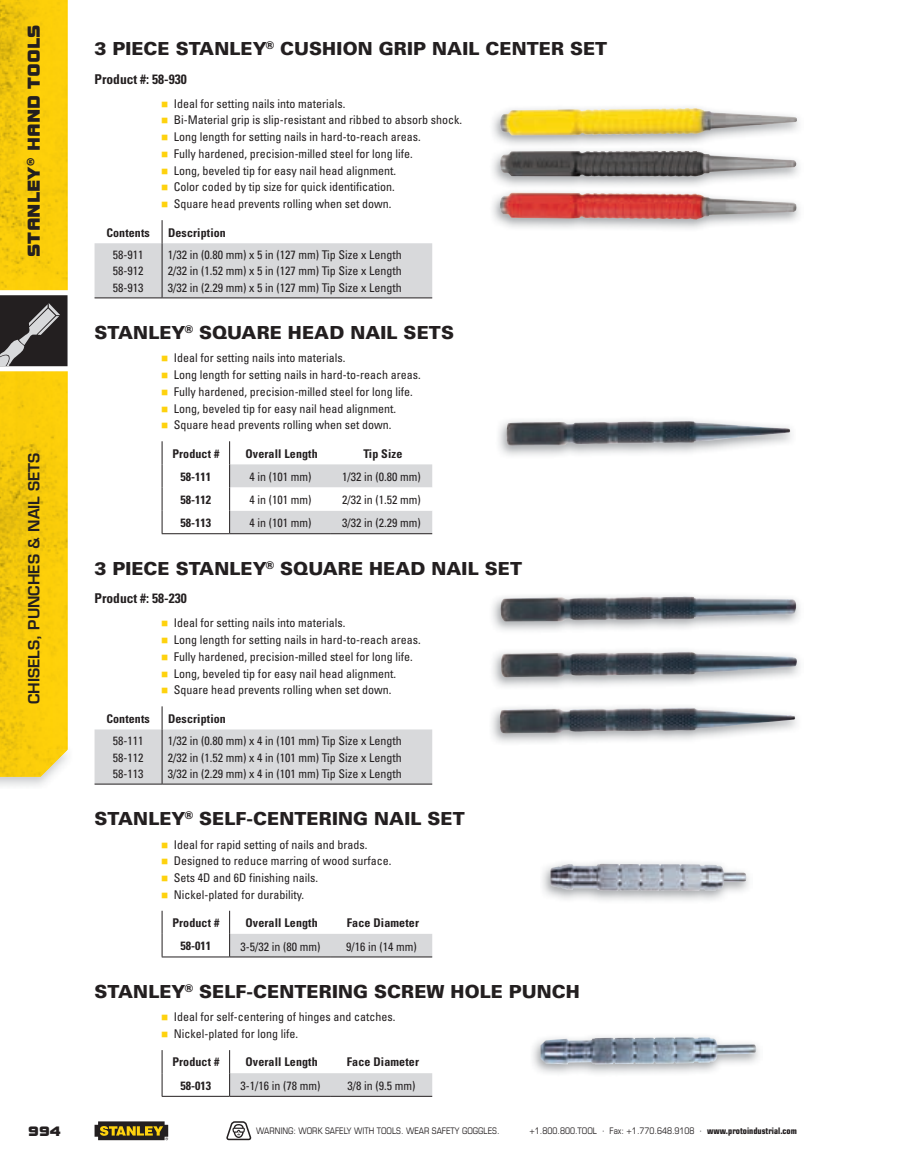
<style>
.page{position:relative;width:905px;height:1175px;background:#fff}
.page>*{position:absolute;margin:0;border:0;box-sizing:border-box;transform-origin:0 0}
.t1{font:900 18px "Univers";letter-spacing:.005em;color:#231f20}
.t2{font:18px "Bolt EF";color:#231f20}
.t3{font:600 15px "Eurostile LT Std";color:#231f20}
.t4{font:14.25px "Bolt EF";color:#231f20}
.t5{font:700 condensed 13.5px "Univers";color:#231f20}
.t6{font:condensed 12px/16.5px "Univers";color:#231f20;text-align:justify}
.t7{font:condensed 12px/16.5px "Univers LT Std";color:#231f20;text-align:justify}
.t8{font:700 condensed 12px "Univers";letter-spacing:.01em;color:#231f20}
.t9{font:condensed 9px "Eurostile LT Std";color:#231f20}
.s1{color:#fed20e}
.s2{font-weight:700}
</style>
<div class="page">
<svg style="left:94px;top:220px;width:338px;height:78px"></svg>
<svg style="left:161px;top:441px;width:271px;height:93px"></svg>
<hr style="left:162px;top:533px;width:68px;height:1px;background:#231f20">
<svg style="left:94px;top:706px;width:338px;height:78px"></svg>
<svg style="left:162px;top:910px;width:1px;height:46px"></svg>
<svg style="left:229px;top:910px;width:203px;height:47px"></svg>
<hr style="left:162px;top:956px;width:68px;height:1px;background:#231f20">
<svg style="left:162px;top:1050px;width:1px;height:45px"></svg>
<svg style="left:229px;top:1050px;width:203px;height:46px"></svg>
<hr style="left:162px;top:1095px;width:68px;height:1px;background:#231f20">
<img style="left:492px;top:107px;width:307px;height:122px">
<img style="left:499px;top:108px;width:297px;height:69px">
<img style="left:505px;top:421px;width:285px;height:25px">
<img style="left:491px;top:595px;width:309px;height:148px">
<img style="left:498px;top:596px;width:299px;height:138px">
<img style="left:542px;top:862px;width:207px;height:39px">
<img style="left:550px;top:863px;width:196px;height:28px">
<img style="left:532px;top:1036px;width:227px;height:38px">
<img style="left:540px;top:1037px;width:216px;height:27px">
<img style="left:0;top:776px;width:51px;height:10px">
<img style="left:0;top:0;width:68px;height:776px">
<svg style="left:227px;top:1121px;width:25px;height:19px"></svg>
<svg style="left:94px;top:1121px;width:74px;height:19px"></svg>
<svg style="left:0;top:290px;width:68px;height:81px;background:#5b5859"></svg>
<h1 class="t2" style="left:24px;top:257px;width:234px;rotate:-90deg">Stanley® Hand toolS</h1>
<p class="t3" style="left:24px;top:704px;width:253px;rotate:-90deg">Chisels, PunChes &amp; nail sets</p>
<h1 class="t1" style="left:94px;top:37px;width:514px">3 PIECE STANLEY<sup>®</sup> CUSHION GRIP NAIL CENTER SET</h1>
<p class="t5" style="left:94px;top:71px;width:94px">Product #: 58-930</p>
<p class="t6" style="left:161px;top:95px;width:186px"><span class="s1">■</span> Ideal for setting nails into materials.</p>
<p class="t6" style="left:161px;top:112px;width:302px"><span class="s1">■</span> Bi-Material grip is slip-resistant and ribbed to absorb shock.</p>
<p class="t6" style="left:161px;top:128px;width:261px"><span class="s1">■</span> Long length for setting nails in hard-to-reach areas.</p>
<p class="t6" style="left:161px;top:145px;width:253px"><span class="s1">■</span> Fully hardened, precision-milled steel for long life.</p>
<p class="t6" style="left:161px;top:162px;width:236px"><span class="s1">■</span> Long, beveled tip for easy nail head alignment.</p>
<p class="t6" style="left:161px;top:179px;width:235px"><span class="s1">■</span> Color coded by tip size for quick identification.</p>
<p class="t6" style="left:161px;top:195px;width:232px"><span class="s1">■</span> Square head prevents rolling when set down.</p>
<p class="t8" style="left:106px;top:225px;width:45px">Contents</p>
<p class="t8" style="left:168px;top:225px;width:59px">Description</p>
<p class="t6" style="left:113px;top:246px;width:32px">58-911<br>58-912<br>58-913</p>
<p class="t7" style="left:168px;top:246px;width:235px">1/32 in (0.80 mm) x 5 in (127 mm) Tip Size x Length 2/32 in (1.52 mm) x 5 in (127 mm) Tip Size x Length 3/32 in (2.29 mm) x 5 in (127 mm) Tip Size x Length</p>
<h1 class="t1" style="left:94px;top:321px;width:361px">STANLEY<sup>®</sup> SQUARE HEAD NAIL SETS</h1>
<p class="t6" style="left:161px;top:349px;width:186px"><span class="s1">■</span> Ideal for setting nails into materials.</p>
<p class="t6" style="left:161px;top:366px;width:261px"><span class="s1">■</span> Long length for setting nails in hard-to-reach areas.</p>
<p class="t6" style="left:161px;top:383px;width:253px"><span class="s1">■</span> Fully hardened, precision-milled steel for long life.</p>
<p class="t6" style="left:161px;top:400px;width:236px"><span class="s1">■</span> Long, beveled tip for easy nail head alignment.</p>
<p class="t6" style="left:161px;top:416px;width:232px"><span class="s1">■</span> Square head prevents rolling when set down.</p>
<p class="t8" style="left:172px;top:446px;width:48px">Product #</p>
<p class="t8" style="left:245px;top:446px;width:74px">Overall Length</p>
<p class="t8" style="left:363px;top:446px;width:40px">Tip Size</p>
<p class="t8" style="left:180px;top:469px;width:32px">58-111</p>
<p class="t6" style="left:249px;top:468px;width:63px">4 in (101 mm)</p>
<p class="t6" style="left:342px;top:468px;width:80px">1/32 in (0.80 mm)</p>
<p class="t8" style="left:180px;top:492px;width:32px">58-112</p>
<p class="t6" style="left:249px;top:491px;width:63px">4 in (101 mm)</p>
<p class="t6" style="left:342px;top:491px;width:80px">2/32 in (1.52 mm)</p>
<p class="t8" style="left:180px;top:515px;width:32px">58-113</p>
<p class="t6" style="left:249px;top:514px;width:63px">4 in (101 mm)</p>
<p class="t6" style="left:342px;top:514px;width:80px">3/32 in (2.29 mm)</p>
<h1 class="t1" style="left:94px;top:557px;width:429px">3 PIECE STANLEY<sup>®</sup> SQUARE HEAD NAIL SET</h1>
<p class="t5" style="left:94px;top:590px;width:94px">Product #: 58-230</p>
<p class="t6" style="left:161px;top:614px;width:186px"><span class="s1">■</span> Ideal for setting nails into materials.</p>
<p class="t6" style="left:161px;top:631px;width:261px"><span class="s1">■</span> Long length for setting nails in hard-to-reach areas.</p>
<p class="t6" style="left:161px;top:648px;width:253px"><span class="s1">■</span> Fully hardened, precision-milled steel for long life.</p>
<p class="t6" style="left:161px;top:665px;width:236px"><span class="s1">■</span> Long, beveled tip for easy nail head alignment.</p>
<p class="t6" style="left:161px;top:681px;width:232px"><span class="s1">■</span> Square head prevents rolling when set down.</p>
<p class="t8" style="left:106px;top:711px;width:45px">Contents</p>
<p class="t8" style="left:168px;top:711px;width:59px">Description</p>
<p class="t6" style="left:113px;top:732px;width:32px">58-111<br>58-112<br>58-113</p>
<p class="t7" style="left:168px;top:732px;width:235px">1/32 in (0.80 mm) x 4 in (101 mm) Tip Size x Length 2/32 in (1.52 mm) x 4 in (101 mm) Tip Size x Length 3/32 in (2.29 mm) x 4 in (101 mm) Tip Size x Length</p>
<h1 class="t1" style="left:94px;top:807px;width:372px">STANLEY<sup>®</sup> SELF-CENTERING NAIL SET</h1>
<p class="t6" style="left:161px;top:835px;width:208px"><span class="s1">■</span> Ideal for rapid setting of nails and brads.</p>
<p class="t6" style="left:161px;top:852px;width:232px"><span class="s1">■</span> Designed to reduce marring of wood surface.</p>
<p class="t6" style="left:161px;top:869px;width:158px"><span class="s1">■</span> Sets 4D and 6D finishing nails.</p>
<p class="t6" style="left:161px;top:886px;width:145px"><span class="s1">■</span> Nickel-plated for durability.</p>
<p class="t8" style="left:172px;top:915px;width:48px">Product #</p>
<p class="t8" style="left:245px;top:915px;width:74px">Overall Length</p>
<p class="t8" style="left:347px;top:915px;width:74px">Face Diameter</p>
<p class="t8" style="left:180px;top:938px;width:32px">58-011</p>
<p class="t6" style="left:240px;top:938px;width:81px">3-5/32 in (80 mm)</p>
<p class="t6" style="left:346px;top:938px;width:72px">9/16 in (14 mm)</p>
<h1 class="t1" style="left:94px;top:980px;width:487px">STANLEY<sup>®</sup> SELF-CENTERING SCREW HOLE PUNCH</h1>
<p class="t6" style="left:161px;top:1008px;width:236px"><span class="s1">■</span> Ideal for self-centering of hinges and catches.</p>
<p class="t6" style="left:161px;top:1025px;width:138px"><span class="s1">■</span> Nickel-plated for long life.</p>
<p class="t8" style="left:172px;top:1054px;width:48px">Product #</p>
<p class="t8" style="left:245px;top:1054px;width:74px">Overall Length</p>
<p class="t8" style="left:347px;top:1054px;width:74px">Face Diameter</p>
<p class="t8" style="left:180px;top:1077px;width:32px">58-013</p>
<p class="t6" style="left:240px;top:1077px;width:81px">3-1/16 in (78 mm)</p>
<p class="t6" style="left:347px;top:1077px;width:69px">3/8 in (9.5 mm)</p>
<p class="t4" style="left:28px;top:1122px;width:34px">994</p>
<p class="t9" style="left:256px;top:1125px;width:245px">WARNING: WORK SAFELY WITH TOOLS. WEAR SAFETY GOGGLES.</p>
<p class="t9" style="left:529px;top:1125px;width:269px">+1.800.800.TOOL · Fax: +1.770.648.9108 · <span class="s2">www.protoindustrial.com</span></p>
</div>
